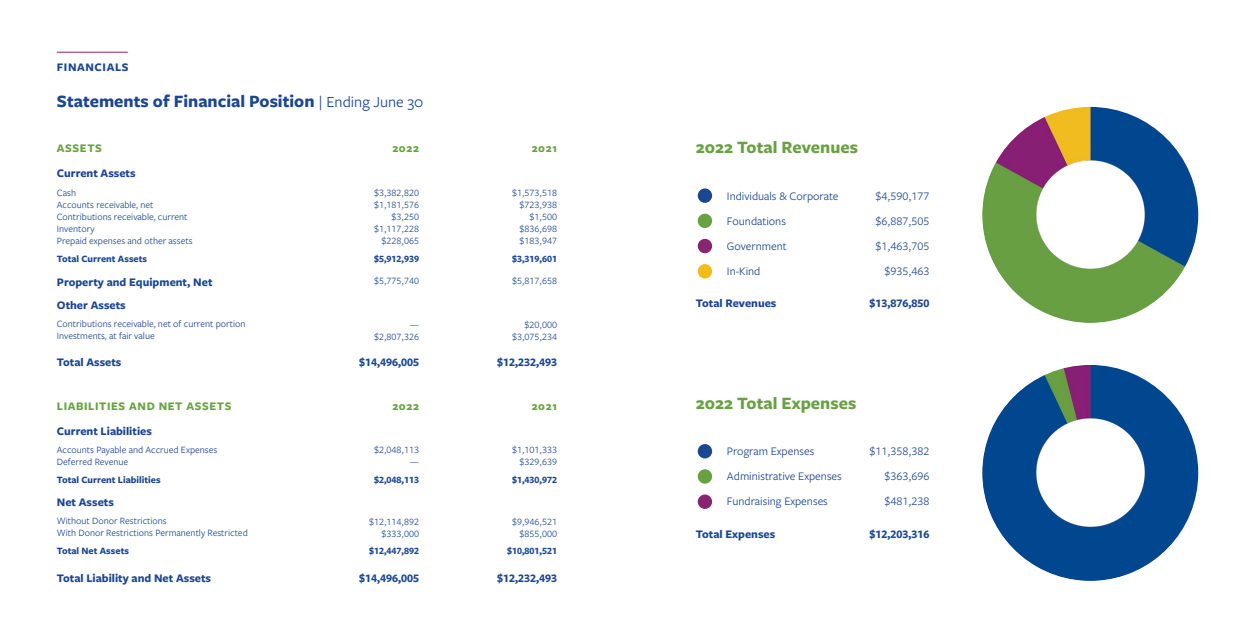
<style>
.page{position:relative;width:1260px;height:630px;background:#fff}
.page>*{position:absolute;margin:0;border:0;box-sizing:border-box;transform-origin:0 0}
.h3_blue{font:700 18px "Freight Sans Pro";color:#1b4692}
.h3_green{font:700 18px "Freight Sans Pro";color:#68a142}
.h3_blue-2{font:700 12px "Freight Sans Pro";color:#1b4692}
.t1{font:12px "Freight Sans Pro";color:#1b4692}
.overline_green{font:700 12px "Freight Sans Pro";letter-spacing:.05em;color:#68a142}
.overline{font:700 12px "Freight Sans Pro";letter-spacing:.05em;color:#1b4692}
.t2{font:10px "Freight Sans Pro";color:#1b4692}
.t3{font:700 10px "Freight Sans Pro";color:#1b4692}
.s1{font-weight:400;font-size:16px}
</style>
<div class="page">
<img style="left:982px;top:107px;width:216px;height:216px;border-radius:108px">
<img style="left:982px;top:365px;width:216px;height:216px;border-radius:107px">
<hr style="left:57px;top:52px;width:71px;height:1px;background:#892471">
<div style="left:698px;top:188px;width:14px;height:15px;background:#1b4692;border-radius:50%"></div>
<div style="left:698px;top:239px;width:14px;height:14px;background:#892471;border-radius:50%"></div>
<div style="left:698px;top:214px;width:14px;height:14px;background:#68a142;border-radius:50%"></div>
<div style="left:698px;top:264px;width:14px;height:15px;background:#f1bc1a;border-radius:50%"></div>
<div style="left:698px;top:444px;width:14px;height:14px;background:#1b4692;border-radius:50%"></div>
<div style="left:698px;top:495px;width:14px;height:14px;background:#892471;border-radius:50%"></div>
<div style="left:698px;top:469px;width:14px;height:15px;background:#68a142;border-radius:50%"></div>
<p class="overline" style="left:57px;top:59px;width:73px">FINANCIALS</p>
<p class="h3_blue" style="left:57px;top:89px;width:368px">Statements of Financial Position <span class="s1">| Ending June 30</span></p>
<p class="overline_green" style="left:57px;top:140px;width:47px">ASSETS</p>
<p class="overline_green" style="left:392px;top:140px;width:28px">2022</p>
<p class="overline_green" style="left:532px;top:140px;width:27px">2021</p>
<p class="h3_blue-2" style="left:57px;top:165px;width:80px">Current Assets</p>
<p class="t2" style="left:57px;top:186px;width:21px">Cash</p>
<p class="t2" style="left:57px;top:198px;width:98px">Accounts receivable, net</p>
<p class="t2" style="left:57px;top:210px;width:132px">Contributions receivable, current</p>
<p class="t2" style="left:57px;top:222px;width:39px">Inventory</p>
<p class="t2" style="left:57px;top:234px;width:137px">Prepaid expenses and other assets</p>
<p class="t2" style="left:374px;top:186px;width:46px">$3,382,820</p>
<p class="t2" style="left:374px;top:198px;width:46px">$1,181,576</p>
<p class="t2" style="left:392px;top:210px;width:29px">$3,250</p>
<p class="t2" style="left:374px;top:222px;width:46px">$1,117,228</p>
<p class="t2" style="left:382px;top:234px;width:39px">$228,065</p>
<p class="t2" style="left:512px;top:186px;width:46px">$1,573,518</p>
<p class="t2" style="left:520px;top:198px;width:39px">$723,938</p>
<p class="t2" style="left:530px;top:210px;width:29px">$1,500</p>
<p class="t2" style="left:520px;top:222px;width:39px">$836,698</p>
<p class="t2" style="left:520px;top:234px;width:39px">$183,947</p>
<p class="t3" style="left:57px;top:252px;width:92px">Total Current Assets</p>
<p class="t3" style="left:374px;top:252px;width:46px">$5,912,939</p>
<p class="t3" style="left:512px;top:252px;width:46px">$3,319,601</p>
<p class="h3_blue-2" style="left:57px;top:273px;width:157px">Property and Equipment, Net</p>
<p class="t2" style="left:374px;top:274px;width:46px">$5,775,740</p>
<p class="t2" style="left:512px;top:274px;width:46px">$5,817,658</p>
<p class="h3_blue-2" style="left:57px;top:296px;width:70px">Other Assets</p>
<p class="t2" style="left:57px;top:317px;width:190px">Contributions receivable, net of current portion</p>
<p class="t2" style="left:57px;top:329px;width:99px">Investments, at fair value</p>
<p class="t2" style="left:410px;top:318px;width:11px">—</p>
<p class="t2" style="left:374px;top:330px;width:46px">$2,807,326</p>
<p class="t2" style="left:524px;top:318px;width:34px">$20,000</p>
<p class="t2" style="left:512px;top:330px;width:46px">$3,075,234</p>
<p class="h3_blue-2" style="left:57px;top:354px;width:66px">Total Assets</p>
<p class="h3_blue-2" style="left:359px;top:354px;width:61px">$14,496,005</p>
<p class="h3_blue-2" style="left:497px;top:354px;width:61px">$12,232,493</p>
<p class="overline_green" style="left:57px;top:398px;width:176px">LIABILITIES AND NET ASSETS</p>
<p class="overline_green" style="left:392px;top:398px;width:28px">2022</p>
<p class="overline_green" style="left:532px;top:398px;width:27px">2021</p>
<p class="h3_blue-2" style="left:57px;top:423px;width:97px">Current Liabilities</p>
<p class="t2" style="left:57px;top:443px;width:162px">Accounts Payable and Accrued Expenses</p>
<p class="t2" style="left:57px;top:455px;width:73px">Deferred Revenue</p>
<p class="t2" style="left:374px;top:443px;width:46px">$2,048,113</p>
<p class="t2" style="left:410px;top:455px;width:11px">—</p>
<p class="t2" style="left:512px;top:443px;width:46px">$1,101,333</p>
<p class="t2" style="left:520px;top:455px;width:39px">$329,639</p>
<p class="t3" style="left:57px;top:473px;width:105px">Total Current Liabilities</p>
<p class="t3" style="left:374px;top:473px;width:46px">$2,048,113</p>
<p class="t3" style="left:512px;top:473px;width:46px">$1,430,972</p>
<p class="h3_blue-2" style="left:57px;top:494px;width:59px">Net Assets</p>
<p class="t2" style="left:57px;top:514px;width:111px">Without Donor Restrictions</p>
<p class="t2" style="left:57px;top:526px;width:192px">With Donor Restrictions Permanently Restricted</p>
<p class="t2" style="left:369px;top:515px;width:51px">$12,114,892</p>
<p class="t2" style="left:382px;top:527px;width:39px">$333,000</p>
<p class="t2" style="left:512px;top:515px;width:46px">$9,946,521</p>
<p class="t2" style="left:520px;top:527px;width:39px">$855,000</p>
<p class="t3" style="left:57px;top:544px;width:74px">Total Net Assets</p>
<p class="h3_blue-2" style="left:57px;top:569px;width:156px">Total Liability and Net Assets</p>
<p class="t3" style="left:369px;top:544px;width:51px">$12,447,892</p>
<p class="t3" style="left:507px;top:544px;width:51px">$10,801,521</p>
<p class="h3_blue-2" style="left:359px;top:569px;width:61px">$14,496,005</p>
<p class="h3_blue-2" style="left:497px;top:569px;width:61px">$12,232,493</p>
<p class="h3_green" style="left:696px;top:135px;width:164px">2022 Total Revenues</p>
<p class="t1" style="left:727px;top:188px;width:113px">Individuals &amp; Corporate</p>
<p class="t1" style="left:727px;top:213px;width:61px">Foundations</p>
<p class="t1" style="left:727px;top:238px;width:61px">Government</p>
<p class="t1" style="left:727px;top:263px;width:35px">In-Kind</p>
<p class="h3_blue-2" style="left:696px;top:295px;width:82px">Total Revenues</p>
<p class="t1" style="left:875px;top:188px;width:55px">$4,590,177</p>
<p class="t1" style="left:875px;top:213px;width:55px">$6,887,505</p>
<p class="t1" style="left:875px;top:238px;width:55px">$1,463,705</p>
<p class="t1" style="left:884px;top:263px;width:46px">$935,463</p>
<p class="h3_blue-2" style="left:869px;top:295px;width:61px">$13,876,850</p>
<p class="h3_green" style="left:696px;top:391px;width:162px">2022 Total Expenses</p>
<p class="t1" style="left:727px;top:443px;width:89px">Program Expenses</p>
<p class="t1" style="left:727px;top:468px;width:116px">Administrative Expenses</p>
<p class="t1" style="left:727px;top:493px;width:103px">Fundraising Expenses</p>
<p class="h3_blue-2" style="left:696px;top:526px;width:81px">Total Expenses</p>
<p class="t1" style="left:869px;top:443px;width:61px">$11,358,382</p>
<p class="t1" style="left:884px;top:468px;width:46px">$363,696</p>
<p class="t1" style="left:884px;top:493px;width:46px">$481,238</p>
<p class="h3_blue-2" style="left:869px;top:526px;width:61px">$12,203,316</p>
</div>
